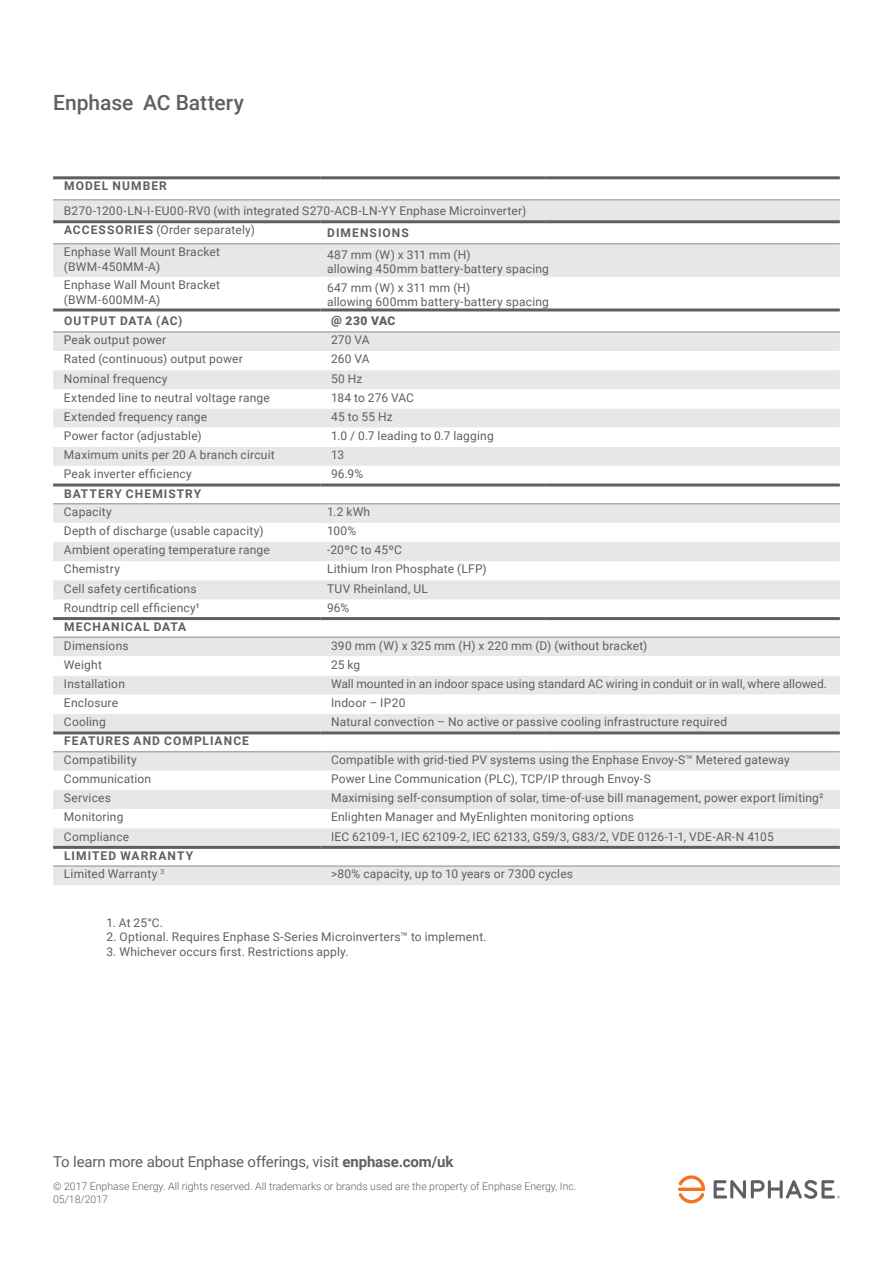
<style>
.page{position:relative;width:893px;height:1263px;background:#fff}
.page>*{position:absolute;margin:0;border:0;box-sizing:border-box;transform-origin:0 0}
.DS-Back_Product_Name{font:500 21px "Roboto";color:#5f5f62}
.DS-Call_to_action{font:15px "Roboto";letter-spacing:-.01em;color:#5f5f62}
.DS-Table_cell{font:12px/14.4px "Roboto";letter-spacing:.015em;color:#5f5f62}
.DS-_Table_footnote{font:12px "Roboto";letter-spacing:.015em;color:#5f5f62}
.DS-Table_headrow{font:700 12px "Roboto";letter-spacing:.085em;color:#5f5f62}
.DS-Table_headrow-2{font:12px "Roboto";letter-spacing:.015em;color:#5f5f62}
.t1{font:900 12px "Roboto";letter-spacing:.035em;color:#5f5f62}
.DS-Legal_mousetype{font:300 10.5px "Roboto";color:#5f5f62}
.s1{font-weight:700}
</style>
<div class="page">
<svg style="left:678px;top:1175px;width:27px;height:28px"></svg>
<svg style="left:714px;top:1180px;width:126px;height:19px"></svg>
<svg style="left:53px;top:201px;width:787px;height:150px;fill:#e6e7e9"></svg>
<svg style="left:53px;top:370px;width:787px;height:515px"></svg>
<svg style="left:53px;top:734px;width:787px;height:94px"></svg>
<hr style="left:545px;top:308px;width:295px;height:3px;background:#5f5f62">
<hr style="left:53px;top:176px;width:267px;height:3px;background:#5f5f62">
<hr style="left:53px;top:308px;width:267px;height:3px;background:#5f5f62">
<hr style="left:53px;top:483px;width:267px;height:3px;background:#5f5f62">
<hr style="left:320px;top:176px;width:225px;height:3px;background:#5f5f62">
<hr style="left:545px;top:176px;width:295px;height:3px;background:#5f5f62">
<hr style="left:320px;top:308px;width:225px;height:3px;background:#5f5f62">
<hr style="left:320px;top:483px;width:225px;height:3px;background:#5f5f62">
<hr style="left:545px;top:483px;width:295px;height:3px;background:#5f5f62">
<hr style="left:320px;top:503px;width:225px;height:1px;background:#abacb0">
<hr style="left:545px;top:503px;width:295px;height:1px;background:#abacb0">
<hr style="left:53px;top:199px;width:267px;height:2px;background:#abacb0">
<hr style="left:320px;top:199px;width:225px;height:2px;background:#abacb0">
<hr style="left:545px;top:199px;width:295px;height:2px;background:#abacb0">
<hr style="left:53px;top:503px;width:267px;height:1px;background:#abacb0">
<hr style="left:320px;top:617px;width:225px;height:3px;background:#5f5f62">
<hr style="left:545px;top:617px;width:295px;height:3px;background:#5f5f62">
<hr style="left:320px;top:636px;width:225px;height:2px;background:#abacb0">
<hr style="left:545px;top:636px;width:295px;height:2px;background:#abacb0">
<hr style="left:53px;top:617px;width:267px;height:3px;background:#5f5f62">
<hr style="left:53px;top:636px;width:267px;height:2px;background:#abacb0">
<hr style="left:53px;top:731px;width:267px;height:3px;background:#5f5f62">
<hr style="left:53px;top:846px;width:267px;height:3px;background:#5f5f62">
<hr style="left:53px;top:865px;width:267px;height:2px;background:#abacb0">
<hr style="left:320px;top:731px;width:225px;height:3px;background:#5f5f62">
<hr style="left:545px;top:731px;width:295px;height:3px;background:#5f5f62">
<hr style="left:320px;top:846px;width:225px;height:3px;background:#5f5f62">
<hr style="left:545px;top:846px;width:295px;height:3px;background:#5f5f62">
<hr style="left:320px;top:865px;width:225px;height:2px;background:#abacb0">
<hr style="left:545px;top:865px;width:295px;height:2px;background:#abacb0">
<hr style="left:53px;top:331px;width:267px;height:2px;background:#abacb0">
<hr style="left:320px;top:331px;width:225px;height:2px;background:#abacb0">
<hr style="left:545px;top:331px;width:295px;height:2px;background:#abacb0">
<hr style="left:53px;top:751px;width:267px;height:1px;background:#abacb0">
<hr style="left:320px;top:751px;width:225px;height:1px;background:#abacb0">
<hr style="left:545px;top:751px;width:295px;height:1px;background:#abacb0">
<hr style="left:53px;top:220px;width:267px;height:3px;background:#5f5f62">
<hr style="left:320px;top:220px;width:225px;height:3px;background:#5f5f62">
<hr style="left:545px;top:220px;width:295px;height:3px;background:#5f5f62">
<hr style="left:53px;top:243px;width:267px;height:1px;background:#abacb0">
<hr style="left:320px;top:243px;width:225px;height:1px;background:#abacb0">
<hr style="left:545px;top:243px;width:295px;height:1px;background:#abacb0">
<p class="DS-Back_Product_Name" style="left:53px;top:88px;width:192px">Enphase AC Battery</p>
<p class="DS-Table_headrow" style="left:64px;top:178px;width:104px">MODEL NUMBER</p>
<p class="DS-Table_cell" style="left:64px;top:203px;width:464px">B270-1200-LN-I-EU00-RV0 (with integrated S270-ACB-LN-YY Enphase Microinverter)</p>
<p class="DS-Table_headrow-2" style="left:64px;top:222px;width:192px"><span class="s1">ACCESSORIES</span> (Order separately)</p>
<p class="DS-Table_headrow" style="left:327px;top:224px;width:83px">DIMENSIONS</p>
<p class="DS-Table_cell" style="left:64px;top:244px;width:158px">Enphase Wall Mount Bracket</p>
<p class="DS-Table_cell" style="left:64px;top:259px;width:98px">(BWM-450MM-A)</p>
<p class="DS-Table_cell" style="left:327px;top:247px;width:223px">487 mm (W) x 311 mm (H)<br>allowing 450mm battery-battery spacing</p>
<p class="DS-Table_cell" style="left:64px;top:277px;width:158px">Enphase Wall Mount Bracket</p>
<p class="DS-Table_cell" style="left:64px;top:292px;width:98px">(BWM-600MM-A)</p>
<p class="DS-Table_cell" style="left:327px;top:280px;width:223px">647 mm (W) x 311 mm (H)<br>allowing 600mm battery-battery spacing</p>
<p class="DS-Table_headrow" style="left:64px;top:313px;width:120px">OUTPUT DATA (AC)</p>
<p class="t1" style="left:331px;top:313px;width:66px">@ 230 VAC</p>
<p class="DS-Table_cell" style="left:64px;top:332px;width:104px">Peak output power</p>
<p class="DS-Table_cell" style="left:331px;top:332px;width:40px">270 VA</p>
<p class="DS-Table_cell" style="left:64px;top:351px;width:180px">Rated (continuous) output power</p>
<p class="DS-Table_cell" style="left:331px;top:351px;width:40px">260 VA</p>
<p class="DS-Table_cell" style="left:64px;top:371px;width:105px">Nominal frequency</p>
<p class="DS-Table_cell" style="left:331px;top:371px;width:33px">50 Hz</p>
<p class="DS-Table_cell" style="left:64px;top:390px;width:208px">Extended line to neutral voltage range</p>
<p class="DS-Table_cell" style="left:331px;top:390px;width:84px">184 to 276 VAC</p>
<p class="DS-Table_cell" style="left:64px;top:409px;width:145px">Extended frequency range</p>
<p class="DS-Table_cell" style="left:331px;top:409px;width:63px">45 to 55 Hz</p>
<p class="DS-Table_cell" style="left:64px;top:428px;width:139px">Power factor (adjustable)</p>
<p class="DS-Table_cell" style="left:331px;top:428px;width:164px">1.0 / 0.7 leading to 0.7 lagging</p>
<p class="DS-Table_cell" style="left:64px;top:447px;width:212px">Maximum units per 20 A branch circuit</p>
<p class="DS-Table_cell" style="left:331px;top:447px;width:15px">13</p>
<p class="DS-Table_cell" style="left:64px;top:466px;width:129px">Peak inverter efficiency</p>
<p class="DS-Table_cell" style="left:331px;top:466px;width:34px">96.9%</p>
<p class="DS-Table_headrow" style="left:64px;top:485px;width:139px">BATTERY CHEMISTRY</p>
<p class="DS-Table_cell" style="left:64px;top:504px;width:49px">Capacity</p>
<p class="DS-Table_cell" style="left:327px;top:504px;width:45px">1.2 kWh</p>
<p class="DS-Table_cell" style="left:64px;top:523px;width:201px">Depth of discharge (usable capacity)</p>
<p class="DS-Table_cell" style="left:327px;top:523px;width:31px">100%</p>
<p class="DS-Table_cell" style="left:64px;top:542px;width:207px">Ambient operating temperature range</p>
<p class="DS-Table_cell" style="left:327px;top:542px;width:77px">-20ºC to 45ºC</p>
<p class="DS-Table_cell" style="left:64px;top:561px;width:58px">Chemistry</p>
<p class="DS-Table_cell" style="left:327px;top:561px;width:161px">Lithium Iron Phosphate (LFP)</p>
<p class="DS-Table_cell" style="left:64px;top:581px;width:134px">Cell safety certifications</p>
<p class="DS-Table_cell" style="left:327px;top:581px;width:102px">TUV Rheinland, UL</p>
<p class="DS-Table_cell" style="left:64px;top:600px;width:138px">Roundtrip cell efficiency¹</p>
<p class="DS-Table_cell" style="left:327px;top:600px;width:24px">96%</p>
<p class="DS-Table_headrow" style="left:64px;top:618px;width:123px">MECHANICAL DATA</p>
<p class="DS-Table_cell" style="left:64px;top:638px;width:66px">Dimensions</p>
<p class="DS-Table_cell" style="left:331px;top:638px;width:318px">390 mm (W) x 325 mm (H) x 220 mm (D) (without bracket)</p>
<p class="DS-Table_cell" style="left:64px;top:657px;width:39px">Weight</p>
<p class="DS-Table_cell" style="left:331px;top:657px;width:31px">25 kg</p>
<p class="DS-Table_cell" style="left:64px;top:676px;width:63px">Installation</p>
<p class="DS-Table_cell" style="left:331px;top:676px;width:497px">Wall mounted in an indoor space using standard AC wiring in conduit or in wall, where allowed.</p>
<p class="DS-Table_cell" style="left:64px;top:695px;width:56px">Enclosure</p>
<p class="DS-Table_cell" style="left:331px;top:695px;width:76px">Indoor – IP20</p>
<p class="DS-Table_cell" style="left:64px;top:714px;width:43px">Cooling</p>
<p class="DS-Table_cell" style="left:331px;top:714px;width:398px">Natural convection – No active or passive cooling infrastructure required</p>
<p class="DS-Table_headrow" style="left:64px;top:733px;width:186px">FEATURES AND COMPLIANCE</p>
<p class="DS-Table_cell" style="left:64px;top:752px;width:74px">Compatibility</p>
<p class="DS-Table_cell" style="left:331px;top:752px;width:460px">Compatible with grid-tied PV systems using the Enphase Envoy-S™ Metered gateway</p>
<p class="DS-Table_cell" style="left:64px;top:771px;width:89px">Communication</p>
<p class="DS-Table_cell" style="left:331px;top:771px;width:321px">Power Line Communication (PLC), TCP/IP through Envoy-S</p>
<p class="DS-Table_cell" style="left:64px;top:790px;width:48px">Services</p>
<p class="DS-Table_cell" style="left:331px;top:790px;width:494px">Maximising self-consumption of solar, time-of-use bill management, power export limiting2</p>
<p class="DS-Table_cell" style="left:64px;top:809px;width:61px">Monitoring</p>
<p class="DS-Table_cell" style="left:331px;top:809px;width:304px">Enlighten Manager and MyEnlighten monitoring options</p>
<p class="DS-Table_cell" style="left:64px;top:829px;width:67px">Compliance</p>
<p class="DS-Table_cell" style="left:331px;top:829px;width:444px">IEC 62109-1, IEC 62109-2, IEC 62133, G59/3, G83/2, VDE 0126-1-1, VDE-AR-N 4105</p>
<p class="DS-Table_headrow" style="left:64px;top:847px;width:131px">LIMITED WARRANTY</p>
<p class="DS-Table_cell" style="left:64px;top:866px;width:102px">Limited Warranty <sup>3</sup></p>
<p class="DS-Table_cell" style="left:331px;top:866px;width:244px">&gt;80% capacity, up to 10 years or 7300 cycles</p>
<p class="DS-_Table_footnote" style="left:106px;top:914px;width:58px">1. At 25°C.</p>
<p class="DS-_Table_footnote" style="left:106px;top:928px;width:382px">2. Optional. Requires Enphase S-Series Microinverters™ to implement.</p>
<p class="DS-_Table_footnote" style="left:106px;top:943px;width:244px">3. Whichever occurs first. Restrictions apply.</p>
<p class="DS-Call_to_action" style="left:53px;top:1151px;width:402px">To learn more about Enphase offerings, visit <span class="s1">enphase.com/uk</span></p>
<p class="DS-Legal_mousetype" style="left:53px;top:1179px;width:525px">© 2017 Enphase Energy. All rights reserved. All trademarks or brands used are the property of Enphase Energy, Inc.</p>
<p class="DS-Legal_mousetype" style="left:53px;top:1192px;width:56px">05/18/2017</p>
</div>
